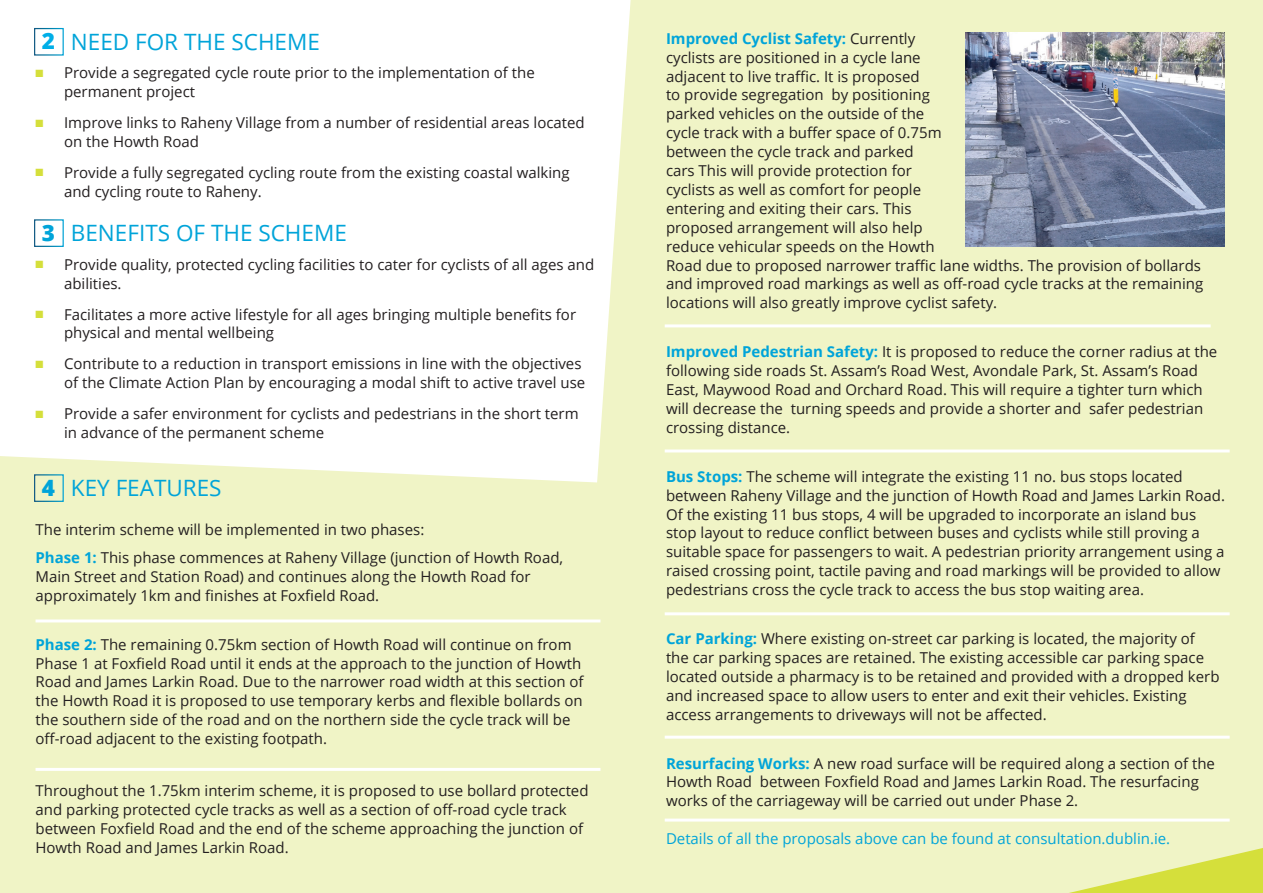
<style>
.page{position:relative;width:1263px;height:893px;background:#fff}
.page>*{position:absolute;margin:0;border:0;box-sizing:border-box;transform-origin:0 0}
.t1{font:22.5px "Open Sans";color:#00a4d9}
.t2{font:800 22.5px "Open Sans";color:#00a4d9}
.t3{font:800 22.5px "Open Sans";color:#00aee7}
.t4{font:15px/18.9px "Open Sans";color:#231f20}
.t5{font:15px "Open Sans";color:#00a4d9}
.s1{color:#d5df3b}
.s2{font-weight:700;color:#00a4d9}
</style>
<div class="page">
<div style="left:0;top:456px;width:569px;height:437px;background:#f0f4c6"></div>
<div style="left:569px;top:0;width:694px;height:893px;background:#f0f4c6"></div>
<div style="left:34px;top:28px;width:30px;height:28px;border:1px solid #fff"></div>
<hr style="left:665px;top:324px;width:546px;height:3px;background:#fff">
<hr style="left:665px;top:449px;width:565px;height:3px;background:#fff">
<hr style="left:36px;top:619px;width:564px;height:3px;background:#fff">
<hr style="left:36px;top:768px;width:564px;height:3px;background:#fff">
<hr style="left:665px;top:612px;width:565px;height:3px;background:#fff">
<hr style="left:665px;top:736px;width:565px;height:3px;background:#fff">
<hr style="left:665px;top:819px;width:565px;height:3px;background:#fff">
<img style="left:965px;top:33px;width:259px;height:214px">
<svg style="left:1069px;top:848px;width:194px;height:45px;background:#e2e980"></svg>
<h1 class="t3" style="left:42px;top:24px;width:15px">2</h1>
<h1 class="t1" style="left:71px;top:26px;width:251px">NEED FOR THE SCHEME</h1>
<p class="t4" style="left:64px;top:63px;width:472px;text-indent:-28px"><span class="s1">■</span> Provide a segregated cycle route prior to the implementation of the permanent project</p>
<p class="t4" style="left:64px;top:113px;width:522px;text-indent:-28px"><span class="s1">■</span> Improve links to Raheny Village from a number of residential areas located on the Howth Road</p>
<p class="t4" style="left:64px;top:163px;width:507px;text-indent:-28px"><span class="s1">■</span> Provide a fully segregated cycling route from the existing coastal walking and cycling route to Raheny.</p>
<h1 class="t2" style="left:42px;top:216px;width:15px">3</h1>
<h1 class="t1" style="left:71px;top:218px;width:277px">BENEFITS OF THE SCHEME</h1>
<p class="t4" style="left:64px;top:254px;width:532px;text-indent:-28px"><span class="s1">■</span> Provide quality, protected cycling facilities to cater for cyclists of all ages and abilities.</p>
<p class="t4" style="left:64px;top:304px;width:514px;text-indent:-28px"><span class="s1">■</span> Facilitates a more active lifestyle for all ages bringing multiple benefits for physical and mental wellbeing</p>
<p class="t4" style="left:36px;top:354px;width:551px;text-align:right"><span class="s1">■</span> Contribute to a reduction in transport emissions in line with the objectives of the Climate Action Plan by encouraging a modal shift to active travel use</p>
<p class="t4" style="left:64px;top:404px;width:516px;text-indent:-28px"><span class="s1">■</span> Provide a safer environment for cyclists and pedestrians in the short term in advance of the permanent scheme</p>
<h1 class="t2" style="left:42px;top:470px;width:15px">4</h1>
<h1 class="t1" style="left:71px;top:473px;width:152px">KEY FEATURES</h1>
<p class="t4" style="left:36px;top:515px;width:529px;line-height:27.9px">The interim scheme will be implemented in two phases:<br><span class="s2">Phase 1:</span> This phase commences at Raheny Village (junction of Howth Road,</p>
<p class="t4" style="left:36px;top:567px;width:497px">Main Street and Station Road) and continues along the Howth Road for approximately 1km and finishes at Foxfield Road.</p>
<p class="t4" style="left:36px;top:634px;width:550px"><span class="s2">Phase 2:</span> The remaining 0.75km section of Howth Road will continue on from Phase 1 at Foxfield Road until it ends at the approach to the junction of Howth Road and James Larkin Road. Due to the narrower road width at this section of the Howth Road it is proposed to use temporary kerbs and flexible bollards on the southern side of the road and on the northern side the cycle track will be off-road adjacent to the existing footpath.</p>
<p class="t4" style="left:36px;top:781px;width:555px">Throughout the 1.75km interim scheme, it is proposed to use bollard protected and parking protected cycle tracks as well as a section of off-road cycle track between Foxfield Road and the end of the scheme approaching the junction of Howth Road and James Larkin Road.</p>
<p class="t4" style="left:666px;top:28px;width:539px"><span class="s2">Improved Cyclist Safety:</span> Currently<br>cyclists are positioned in a cycle lane<br>adjacent to live traffic. It is proposed<br>to provide segregation by positioning<br>parked vehicles on the outside of the<br>cycle track with a buffer space of 0.75m<br>between the cycle track and parked<br>cars This will provide protection for<br>cyclists as well as comfort for people<br>entering and exiting their cars. This<br>proposed arrangement will also help<br>reduce vehicular speeds on the Howth<br>Road due to proposed narrower traffic lane widths. The provision of bollards and improved road markings as well as off-road cycle tracks at the remaining locations will also greatly improve cyclist safety.</p>
<p class="t4" style="left:666px;top:342px;width:553px"><span class="s2">Improved Pedestrian Safety:</span> It is proposed to reduce the corner radius at the following side roads St. Assam’s Road West, Avondale Park, St. Assam’s Road East, Maywood Road and Orchard Road. This will require a tighter turn which will decrease the turning speeds and provide a shorter and safer pedestrian crossing distance.</p>
<p class="t4" style="left:666px;top:466px;width:560px"><span class="s2">Bus Stops:</span> The scheme will integrate the existing 11 no. bus stops located between Raheny Village and the junction of Howth Road and James Larkin Road.<br>Of the existing 11 bus stops, 4 will be upgraded to incorporate an island bus stop layout to reduce conflict between buses and cyclists while still proving a suitable space for passengers to wait. A pedestrian priority arrangement using a raised crossing point, tactile paving and road markings will be provided to allow pedestrians cross the cycle track to access the bus stop waiting area.</p>
<p class="t4" style="left:666px;top:629px;width:555px"><span class="s2">Car Parking:</span> Where existing on-street car parking is located, the majority of the car parking spaces are retained. The existing accessible car parking space located outside a pharmacy is to be retained and provided with a dropped kerb and increased space to allow users to enter and exit their vehicles. Existing access arrangements to driveways will not be affected.</p>
<p class="t4" style="left:666px;top:753px;width:550px"><span class="s2">Resurfacing Works:</span> A new road surface will be required along a section of the<br>Howth Road between Foxfield Road and James Larkin Road. The resurfacing works of the carriageway will be carried out under Phase 2.</p>
<p class="t5" style="left:666px;top:828px;width:506px">Details of all the proposals above can be found at consultation.dublin.ie.</p>
</div>
